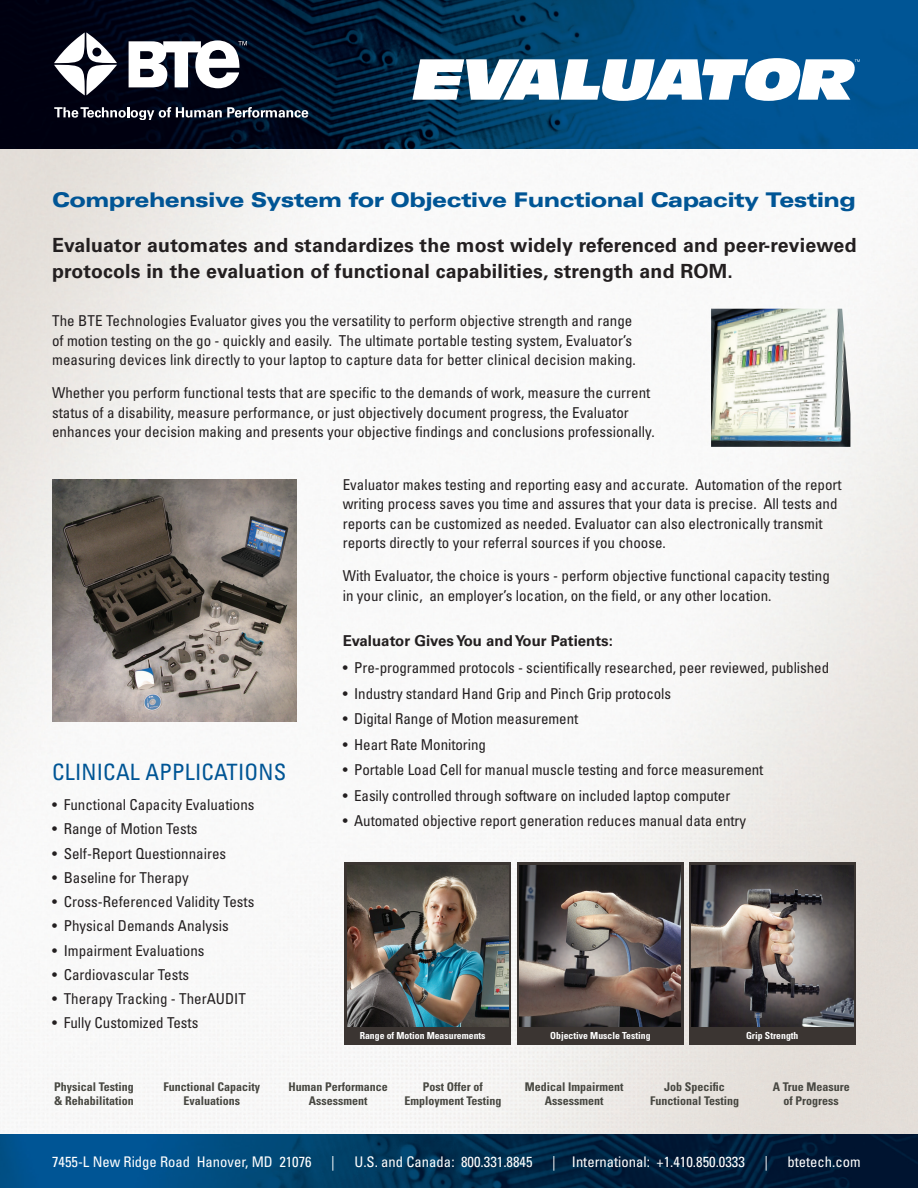
<style>
.page{position:relative;width:918px;height:1188px;background:#fff}
.page>*{position:absolute;margin:0;border:0;box-sizing:border-box;transform-origin:0 0}
.t1{font:condensed 22.5px "Univers LT Std";letter-spacing:.01em;color:#005595}
.t2{font:900 expanded 20.25px "Univers LT Std";letter-spacing:-.03em;color:#005595}
.t3{font:700 19.5px/25.5px "Univers LT Std";letter-spacing:.01em;color:#231f20}
.t4{font:condensed 15px/19.5px "Univers LT Std";color:#231f20}
.t5{font:700 15px "Univers LT Std";color:#231f20}
.t6{font:condensed 14.7px "Univers LT Std";color:#fff}
.t7{font:700 condensed 12px/14.4px "Univers LT Std";color:#474741;text-align:center}
.t8{font:700 condensed 9.75px "Univers LT Std";color:#fff}
</style>
<div class="page">
<img style="left:0;top:148px;width:918px;height:986px">
<img style="left:0;top:0;width:918px;height:148px">
<img style="left:0;top:1134px;width:918px;height:54px">
<svg style="left:54px;top:32px;width:63px;height:63px"></svg>
<svg style="left:129px;top:40px;width:118px;height:48px"></svg>
<svg style="left:54px;top:107px;width:254px;height:13px"></svg>
<img style="left:52px;top:479px;width:245px;height:243px">
<img style="left:711px;top:309px;width:139px;height:138px">
<svg style="left:412px;top:58px;width:448px;height:43px"></svg>
<div style="left:517px;top:863px;width:166px;height:182px;background:#3b3532"></div>
<img style="left:520px;top:866px;width:161px;height:161px">
<div style="left:689px;top:863px;width:167px;height:182px;background:#3b3532"></div>
<img style="left:692px;top:866px;width:161px;height:161px">
<div style="left:344px;top:863px;width:167px;height:182px;background:#3b3532"></div>
<img style="left:347px;top:866px;width:162px;height:161px">
<p class="t2" style="left:52px;top:188px;width:805px">Comprehensive System for Objective Functional Capacity Testing</p>
<p class="t3" style="left:52px;top:233px;width:806px">Evaluator automates and standardizes the most widely referenced and peer-reviewed protocols in the evaluation of functional capabilities, strength and ROM.</p>
<p class="t4" style="left:52px;top:311px;width:585px">The BTE Technologies Evaluator gives you the versatility to perform objective strength and range of motion testing on the go - quickly and easily. The ultimate portable testing system, Evaluator’s measuring devices link directly to your laptop to capture data for better clinical decision making.</p>
<p class="t4" style="left:52px;top:383px;width:604px">Whether you perform functional tests that are specific to the demands of work, measure the current status of a disability, measure performance, or just objectively document progress, the Evaluator enhances your decision making and presents your objective findings and conclusions professionally.</p>
<p class="t1" style="left:52px;top:758px;width:236px">CLINICAL APPLICATIONS</p>
<p class="t4" style="left:52px;top:795px;width:204px">• Functional Capacity Evaluations</p>
<p class="t4" style="left:52px;top:819px;width:147px">• Range of Motion Tests</p>
<p class="t4" style="left:52px;top:843px;width:176px">• Self-Report Questionnaires</p>
<p class="t4" style="left:52px;top:868px;width:138px">• Baseline for Therapy</p>
<p class="t4" style="left:52px;top:892px;width:204px">• Cross-Referenced Validity Tests</p>
<p class="t4" style="left:52px;top:916px;width:178px">• Physical Demands Analysis</p>
<p class="t4" style="left:52px;top:940px;width:154px">• Impairment Evaluations</p>
<p class="t4" style="left:52px;top:964px;width:139px">• Cardiovascular Tests</p>
<p class="t4" style="left:52px;top:989px;width:195px">• Therapy Tracking - TherAUDIT</p>
<p class="t4" style="left:52px;top:1013px;width:148px">• Fully Customized Tests</p>
<p class="t4" style="left:343px;top:475px;width:501px">Evaluator makes testing and reporting easy and accurate. Automation of the report writing process saves you time and assures that your data is precise. All tests and reports can be customized as needed. Evaluator can also electronically transmit reports directly to your referral sources if you choose.</p>
<p class="t4" style="left:343px;top:566px;width:489px">With Evaluator, the choice is yours - perform objective functional capacity testing in your clinic, an employer’s location, on the field, or any other location.</p>
<p class="t5" style="left:343px;top:632px;width:272px">Evaluator Gives You and Your Patients:</p>
<p class="t4" style="left:343px;top:658px;width:488px">• Pre-programmed protocols - scientifically researched, peer reviewed, published</p>
<p class="t4" style="left:343px;top:684px;width:330px">• Industry standard Hand Grip and Pinch Grip protocols</p>
<p class="t4" style="left:343px;top:709px;width:237px">• Digital Range of Motion measurement</p>
<p class="t4" style="left:343px;top:735px;width:145px">• Heart Rate Monitoring</p>
<p class="t4" style="left:343px;top:760px;width:422px">• Portable Load Cell for manual muscle testing and force measurement</p>
<p class="t4" style="left:343px;top:786px;width:389px">• Easily controlled through software on included laptop computer</p>
<p class="t4" style="left:343px;top:811px;width:405px">• Automated objective report generation reduces manual data entry</p>
<p class="t8" style="left:360px;top:1030px;width:127px">Range of Motion Measurements</p>
<p class="t8" style="left:550px;top:1030px;width:102px">Objective Muscle Testing</p>
<p class="t8" style="left:746px;top:1030px;width:54px">Grip Strength</p>
<p class="t7" style="left:54px;top:1079px;width:81px;text-align:left">Physical Testing &amp; Rehabilitation</p>
<p class="t7" style="left:164px;top:1079px;width:98px">Functional Capacity<br>Evaluations</p>
<p class="t7" style="left:288px;top:1079px;width:101px">Human Performance<br>Assessment</p>
<p class="t7" style="left:404px;top:1079px;width:99px">Post Offer of<br>Employment Testing</p>
<p class="t7" style="left:525px;top:1079px;width:100px">Medical Impairment<br>Assessment</p>
<p class="t7" style="left:650px;top:1079px;width:91px">Job Specific<br>Functional Testing</p>
<p class="t7" style="left:773px;top:1079px;width:79px">A True Measure of Progress</p>
<p class="t6" style="left:52px;top:1153px;width:261px">7455-L New Ridge Road Hanover, MD 21076</p>
<p class="t6" style="left:331px;top:1153px;width:5px">|</p>
<p class="t6" style="left:354px;top:1153px;width:180px">U.S. and Canada: 800.331.8845</p>
<p class="t6" style="left:552px;top:1153px;width:194px">| International: +1.410.850.0333</p>
<p class="t6" style="left:764px;top:1153px;width:5px">|</p>
<p class="t6" style="left:788px;top:1153px;width:75px">btetech.com</p>
</div>
